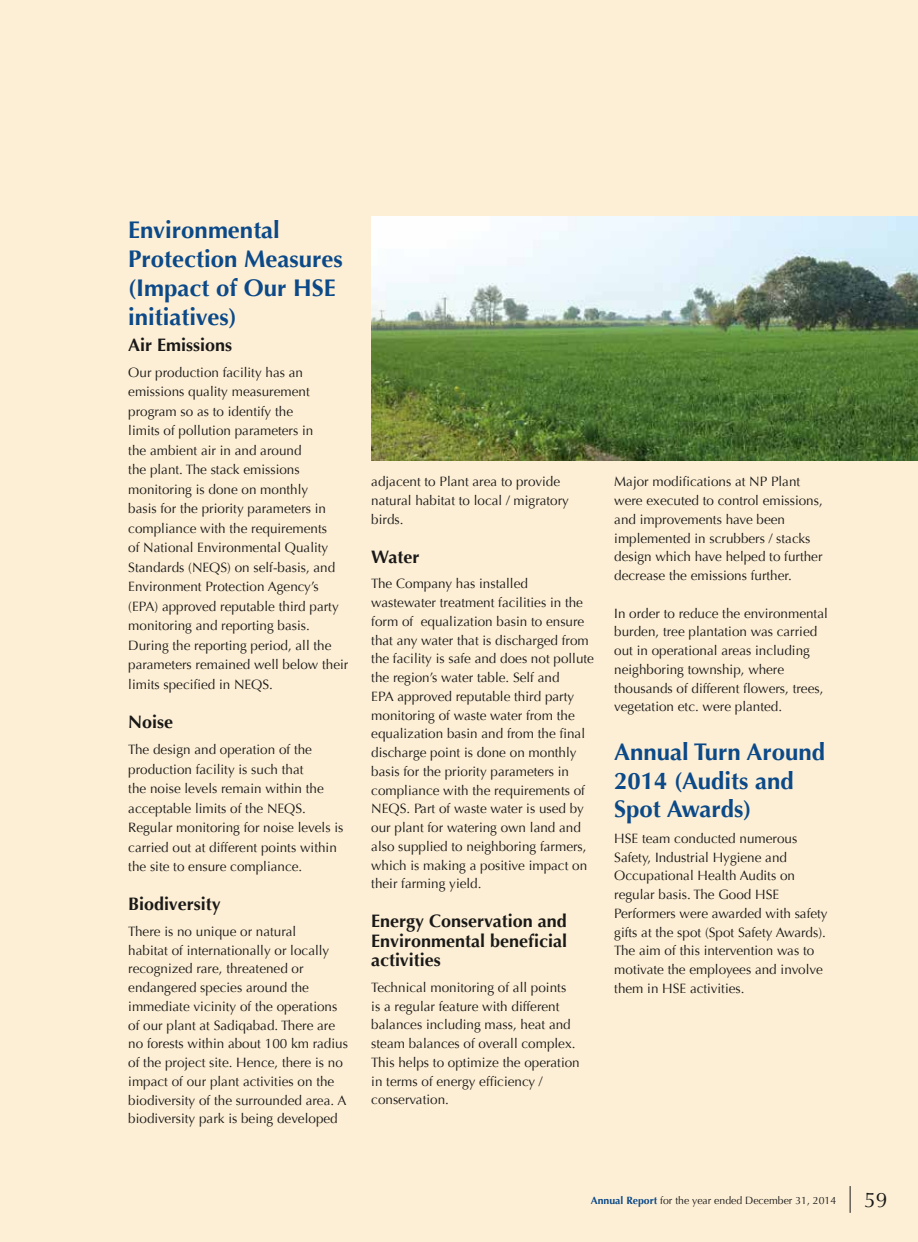
<style>
.page{position:relative;width:918px;height:1242px;background:#fdefd5}
.page>*{position:absolute;margin:0;border:0;box-sizing:border-box;transform-origin:0 0}
.t1{font:700 24px/28.8px "Optima";color:#0b4988}
.t2{font:21px "Optima";color:#1a1918}
.t3{font:700 18px/19.5px "Optima";color:#1a1918;text-align:justify}
.t4{font:13.5px/18.8px "Optima";color:#1a1918}
.t5{font:10.5px "Optima";color:#1a1918}
.s1{font-weight:700;color:#0b4988}
</style>
<div class="page">
<img style="left:371px;top:216px;width:547px;height:244px">
<svg style="left:850px;top:1186px;width:1px;height:27px"></svg>
<h1 class="t1" style="left:128px;top:216px;width:216px">Environmental<br>Protection Measures (Impact of Our HSE initiatives)</h1>
<h3 class="t3" style="left:128px;top:335px;width:106px">Air Emissions</h3>
<p class="t4" style="left:128px;top:363px;width:222px;line-height:19.5px">Our production facility has an emissions quality measurement program so as to identify the<br>limits of pollution parameters in<br>the ambient air in and around<br>the plant. The stack emissions monitoring is done on monthly<br>basis for the priority parameters in compliance with the requirements<br>of National Environmental Quality Standards (NEQS) on self-basis, and Environment Protection Agency’s (EPA) approved reputable third party monitoring and reporting basis.<br>During the reporting period, all the parameters remained well below their limits specified in NEQS.</p>
<h3 class="t3" style="left:128px;top:712px;width:47px">Noise</h3>
<p class="t4" style="left:128px;top:740px;width:217px;line-height:19.5px">The design and operation of the production facility is such that<br>the noise levels remain within the acceptable limits of the NEQS.<br>Regular monitoring for noise levels is carried out at different points within the site to ensure compliance.</p>
<h3 class="t3" style="left:128px;top:895px;width:94px">Biodiversity</h3>
<p class="t4" style="left:128px;top:922px;width:221px">There is no unique or natural<br>habitat of internationally or locally recognized rare, threatened or endangered species around the immediate vicinity of the operations of our plant at Sadiqabad. There are no forests within about 100 km radius of the project site. Hence, there is no impact of our plant activities on the biodiversity of the surrounded area. A biodiversity park is being developed</p>
<p class="t4" style="left:371px;top:473px;width:199px">adjacent to Plant area to provide natural habitat to local / migratory birds.</p>
<h3 class="t3" style="left:371px;top:547px;width:50px">Water</h3>
<p class="t4" style="left:371px;top:575px;width:224px">The Company has installed wastewater treatment facilities in the form of equalization basin to ensure that any water that is discharged from the facility is safe and does not pollute the region’s water table. Self and<br>EPA approved reputable third party monitoring of waste water from the equalization basin and from the final discharge point is done on monthly basis for the priority parameters in compliance with the requirements of NEQS. Part of waste water is used by our plant for watering own land and also supplied to neighboring farmers, which is making a positive impact on their farming yield.</p>
<h3 class="t3" style="left:371px;top:912px;width:197px">Energy Conservation and Environmental beneficial activities</h3>
<p class="t4" style="left:371px;top:978px;width:210px">Technical monitoring of all points<br>is a regular feature with different balances including mass, heat and steam balances of overall complex.<br>This helps to optimize the operation in terms of energy efficiency / conservation.</p>
<p class="t4" style="left:614px;top:473px;width:210px">Major modifications at NP Plant were executed to control emissions, and improvements have been implemented in scrubbers / stacks design which have helped to further decrease the emissions further.</p>
<p class="t4" style="left:614px;top:604px;width:215px">In order to reduce the environmental burden, tree plantation was carried out in operational areas including neighboring township, where thousands of different flowers, trees, vegetation etc. were planted.</p>
<h1 class="t1" style="left:614px;top:738px;width:213px">Annual Turn Around<br>2014 (Audits and<br>Spot Awards)</h1>
<p class="t4" style="left:614px;top:829px;width:215px">HSE team conducted numerous<br>Safety, Industrial Hygiene and<br>Occupational Health Audits on regular basis. The Good HSE<br>Performers were awarded with safety gifts at the spot (Spot Safety Awards).<br>The aim of this intervention was to motivate the employees and involve them in HSE activities.</p>
<p class="t5" style="left:591px;top:1195px;width:247px"><span class="s1">Annual Report</span> for the year ended December 31, 2014</p>
<h2 class="t2" style="left:864px;top:1188px;width:25px">59</h2>
</div>
